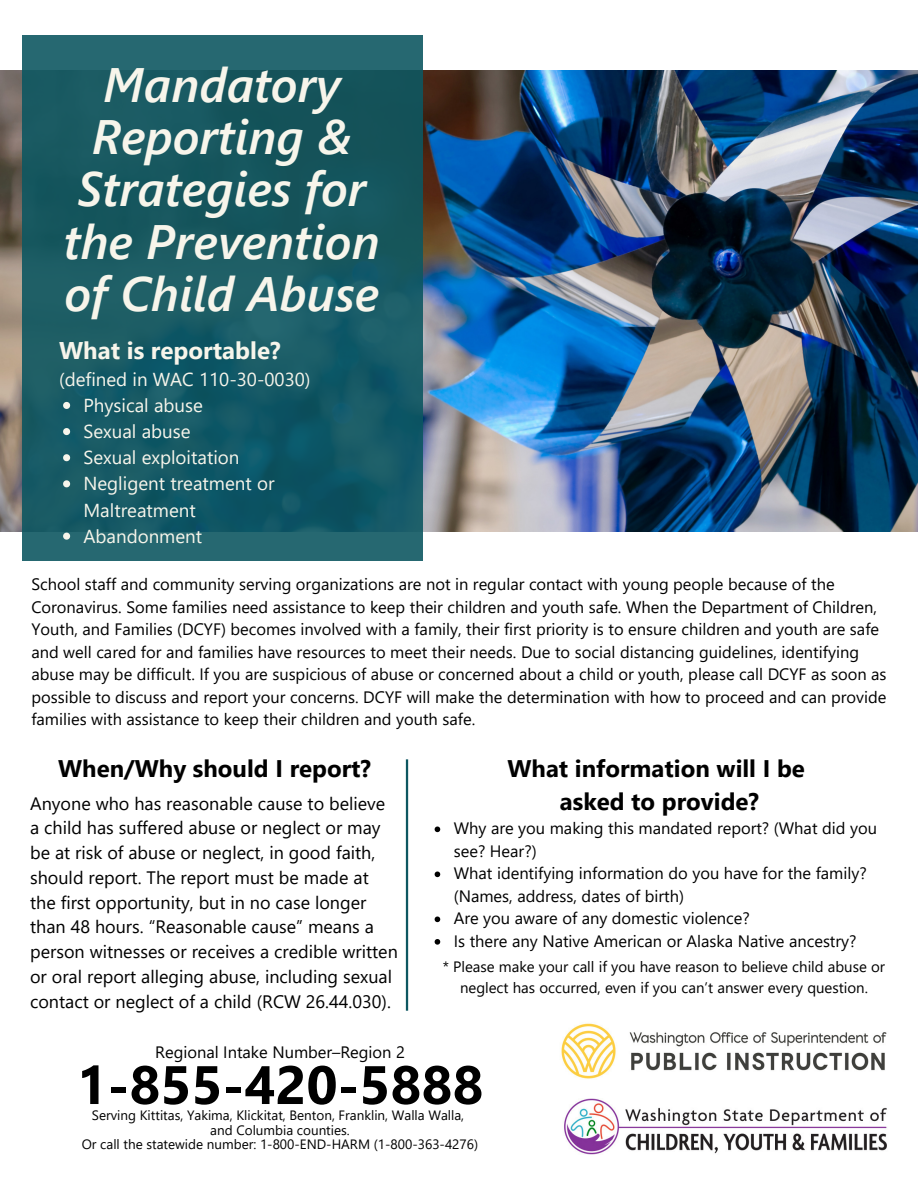
<style>
.page{position:relative;width:918px;height:1188px;background:#fff}
.page>*{position:absolute;margin:0;border:0;box-sizing:border-box;transform-origin:0 0}
.t1{font:700 54px "Segoe UI";color:#000}
.t2{font:italic 600 48.3px/52.2px "Segoe UI";color:#f7f5eb;text-align:center}
.t3{font:700 24.15px "Segoe UI";color:#f7f5eb}
.t4{font:700 24px/32.7px "Segoe UI";color:#000;text-align:center}
.t5{font:18.75px/26.1px "Segoe UI";color:#f7f5eb}
.t6{font:18px/24.8px "Segoe UI";color:#000}
.t7{font:16.5px/22.5px "Segoe UI";color:#000}
.t8{font:15px/20.4px "Segoe UI";color:#000;text-align:center}
.t9{font:13.5px/14.5px "Segoe UI";color:#000;text-align:center}
</style>
<div class="page">
<img style="left:0;top:70px;width:918px;height:462px">
<svg style="left:22px;top:35px;width:401px;height:526px;background:#185a64"></svg>
<svg style="left:406px;top:759px;width:2px;height:252px"></svg>
<svg style="left:63px;top:402px;width:7px;height:7px"></svg>
<svg style="left:63px;top:428px;width:7px;height:7px"></svg>
<svg style="left:63px;top:454px;width:7px;height:7px"></svg>
<svg style="left:63px;top:480px;width:7px;height:7px"></svg>
<svg style="left:63px;top:533px;width:7px;height:7px"></svg>
<svg style="left:435px;top:827px;width:5px;height:5px"></svg>
<svg style="left:435px;top:872px;width:5px;height:5px"></svg>
<svg style="left:435px;top:917px;width:5px;height:5px"></svg>
<svg style="left:435px;top:939px;width:5px;height:6px"></svg>
<img style="left:564px;top:1098px;width:323px;height:57px">
<img style="left:561px;top:1023px;width:326px;height:56px">
<h1 class="t2" style="left:64px;top:56px;width:317px">Mandatory<br>Reporting &amp;<br>Strategies for the Prevention of Child Abuse</h1>
<p class="t3" style="left:59px;top:333px;width:223px">What is reportable?</p>
<p class="t5" style="left:83px;top:365px;width:229px;text-indent:-24px">(defined in WAC 110-30-0030)<br>Physical abuse<br>Sexual abuse<br>Sexual exploitation<br>Negligent treatment or<br>Maltreatment</p>
<p class="t5" style="left:83px;top:522px;width:120px">Abandonment</p>
<p class="t7" style="left:31px;top:572px;width:857px">School staff and community serving organizations are not in regular contact with young people because of the Coronavirus. Some families need assistance to keep their children and youth safe. When the Department of Children, Youth, and Families (DCYF) becomes involved with a family, their first priority is to ensure children and youth are safe and well cared for and families have resources to meet their needs. Due to social distancing guidelines, identifying abuse may be difficult. If you are suspicious of abuse or concerned about a child or youth, please call DCYF as soon as possible to discuss and report your concerns. DCYF will make the determination with how to proceed and can provide families with assistance to keep their children and youth safe.</p>
<p class="t4" style="left:58px;top:750px;width:314px">When/Why should I report?</p>
<p class="t6" style="left:30px;top:789px;width:369px">Anyone who has reasonable cause to believe a child has suffered abuse or neglect or may be at risk of abuse or neglect, in good faith, should report. The report must be made at the first opportunity, but in no case longer than 48 hours. “Reasonable cause” means a person witnesses or receives a credible written or oral report alleging abuse, including sexual contact or neglect of a child (RCW 26.44.030).</p>
<h2 class="t4" style="left:508px;top:751px;width:299px">What information will I be asked to provide?</h2>
<p class="t7" style="left:454px;top:816px;width:425px">Why are you making this mandated report? (What did you see? Hear?)<br>What identifying information do you have for the family? (Names, address, dates of birth)<br>Are you aware of any domestic violence?<br>Is there any Native American or Alaska Native ancestry?</p>
<p class="t8" style="left:443px;top:956px;width:444px">* Please make your call if you have reason to believe child abuse or neglect has occurred, even if you can’t answer every question.</p>
<p class="t7" style="left:155px;top:1040px;width:251px">Regional Intake Number–Region 2</p>
<p class="t1" style="left:77px;top:1046px;width:408px">1-855-420-5888</p>
<p class="t9" style="left:82px;top:1107px;width:398px">Serving Kittitas, Yakima, Klickitat, Benton, Franklin, Walla Walla, and Columbia counties.<br>Or call the statewide number: 1-800-END-HARM (1-800-363-4276)</p>
</div>
